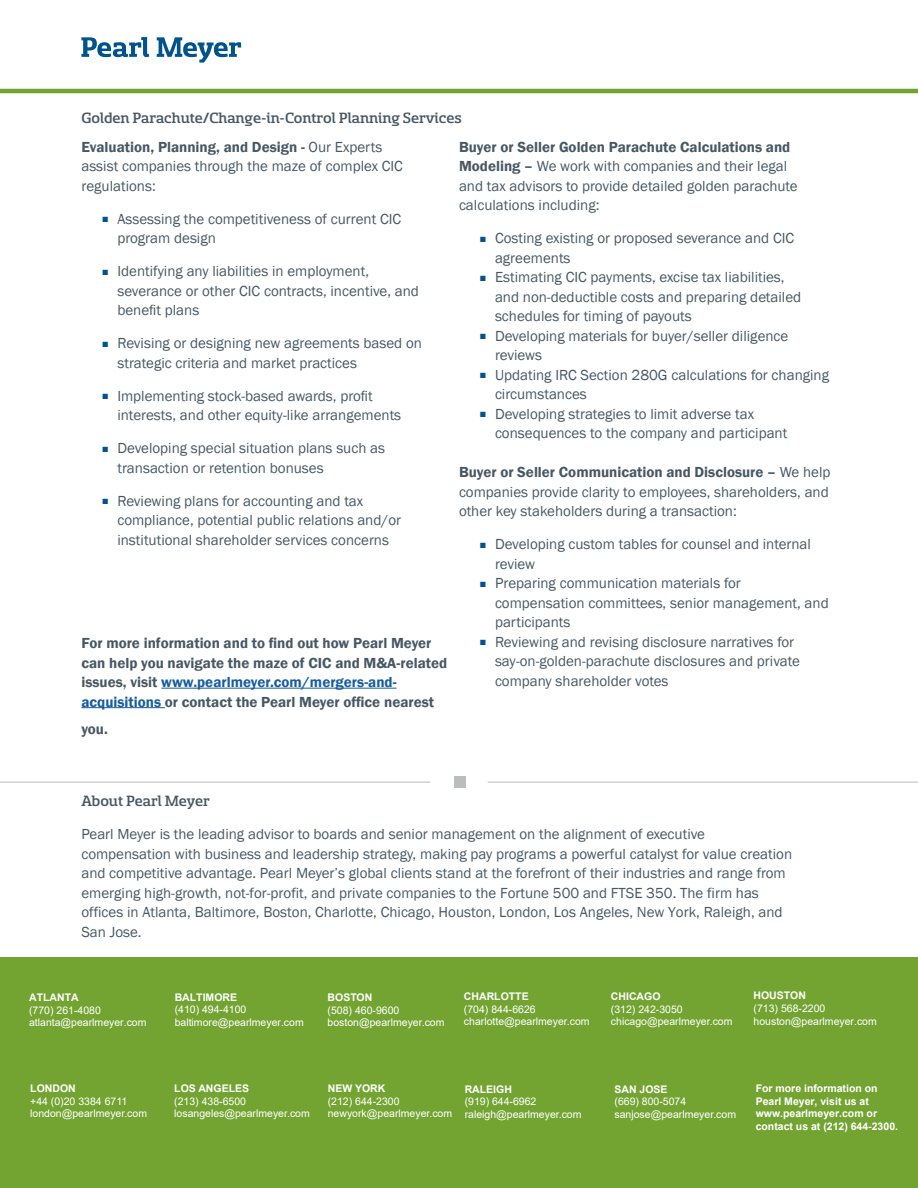
<style>
.page{position:relative;width:918px;height:1188px;background:#fff}
.page>*{position:absolute;margin:0;border:0;box-sizing:border-box;transform-origin:0 0}
.t1{font:500 16.5px "Sancoale Slab Norm";color:#475865}
.t2{font:15px/19.5px "Franklin Gothic";color:#475865}
.t3{font:600 15px/19.5px "Franklin Gothic";color:#475865}
.t4{font:10.5px/12.6px "Arial";color:#fff}
.t5{font:700 10.5px/12.6px "Arial";color:#fff}
.t6{font:700 10.5px "Arial";color:#fff}
.s1{font-weight:600}
.s2{color:#00548b}
.s3{color:#175d9e}
.s4{font-style:inherit}
</style>
<div class="page">
<div style="left:0;top:957px;width:918px;height:231px;background:#73a432"></div>
<hr style="left:0;top:89px;width:918px;height:4px;background:#73a432">
<hr style="left:0;top:782px;width:430px;height:1px;background:#babdbd">
<hr style="left:488px;top:782px;width:430px;height:1px;background:#babdbd">
<div style="left:454px;top:776px;width:12px;height:12px;background:#babdbd"></div>
<svg style="left:81px;top:37px;width:68px;height:20px"></svg>
<svg style="left:157px;top:37px;width:84px;height:26px"></svg>
<hr style="left:161px;top:688px;width:236px;height:1px;background:#175d9e">
<hr style="left:81px;top:707px;width:84px;height:1px;background:#175d9e">
<p class="t1" style="left:81px;top:110px;width:382px">Golden Parachute/Change-in-Control Planning Services</p>
<p class="t2" style="left:81px;top:138px;width:323px"><span class="s1">Evaluation, Planning, and Design -</span> Our Experts assist companies through the maze of complex CIC regulations:</p>
<p class="t2" style="left:117px;top:210px;width:285px;text-indent:-15px"><span class="s2">■</span> Assessing the competitiveness of current CIC program design</p>
<p class="t2" style="left:117px;top:262px;width:303px;text-indent:-15px"><span class="s2">■</span> Identifying any liabilities in employment, severance or other CIC contracts, incentive, and benefit plans</p>
<p class="t2" style="left:117px;top:334px;width:306px;text-indent:-15px"><span class="s2">■</span> Revising or designing new agreements based on strategic criteria and market practices</p>
<p class="t2" style="left:117px;top:387px;width:285px;text-indent:-15px"><span class="s2">■</span> Implementing stock-based awards, profit interests, and other equity-like arrangements</p>
<p class="t2" style="left:117px;top:439px;width:269px;text-indent:-15px"><span class="s2">■</span> Developing special situation plans such as transaction or retention bonuses</p>
<p class="t2" style="left:117px;top:492px;width:285px;text-indent:-15px"><span class="s2">■</span> Reviewing plans for accounting and tax compliance, potential public relations and/or institutional shareholder services concerns</p>
<p class="t3" style="left:81px;top:633px;width:367px">For more information and to find out how Pearl Meyer can help you navigate the maze of CIC and M&amp;A-related issues, visit <span class="s3">www.pearlmeyer.com/mergers-and&shy;acquisitions</span> or contact the Pearl Meyer office nearest</p>
<p class="t3" style="left:81px;top:719px;width:28px">you.</p>
<p class="t2" style="left:459px;top:138px;width:340px"><span class="s1">Buyer or Seller Golden Parachute Calculations and Modeling –</span> We work with companies and their legal and tax advisors to provide detailed golden parachute calculations including:</p>
<p class="t2" style="left:495px;top:229px;width:301px;text-indent:-15px"><span class="s2">■</span> Costing existing or proposed severance and CIC agreements</p>
<p class="t2" style="left:495px;top:268px;width:308px;text-indent:-15px"><span class="s2">■</span> Estimating CIC payments, excise tax liabilities, and non-deductible costs and preparing detailed schedules for timing of payouts</p>
<p class="t2" style="left:495px;top:327px;width:295px;text-indent:-15px"><span class="s2">■</span> Developing materials for buyer/seller diligence reviews</p>
<p class="t2" style="left:495px;top:366px;width:336px;text-indent:-15px"><span class="s2">■</span> Updating IRC Section 280G calculations for changing circumstances</p>
<p class="t2" style="left:495px;top:405px;width:294px;text-indent:-15px"><span class="s2">■</span> Developing strategies to limit adverse tax consequences to the company and participant</p>
<p class="t2" style="left:459px;top:463px;width:373px;text-align:justify"><span class="s1">Buyer or Seller Communication and Disclosure –</span> We help companies provide clarity to employees, shareholders, and other key stakeholders during a transaction:</p>
<p class="t2" style="left:495px;top:535px;width:318px;text-indent:-15px"><span class="s2">■</span> Developing custom tables for counsel and internal review</p>
<p class="t2" style="left:495px;top:574px;width:335px;text-indent:-15px"><span class="s2">■</span> Preparing communication materials for compensation committees, senior management, and participants</p>
<p class="t2" style="left:495px;top:633px;width:307px;text-indent:-15px"><span class="s2">■</span> Reviewing and revising disclosure narratives for say-on-golden-parachute disclosures and private company shareholder votes</p>
<p class="t1" style="left:81px;top:793px;width:130px">About Pearl Meyer</p>
<p class="t2" style="left:81px;top:825px;width:712px">Pearl Meyer is the leading advisor to boards and senior management on the alignment of executive compensation with business and leadership strategy, making pay programs a powerful catalyst for value creation and competitive advantage. Pearl Meyer’s global clients stand at the forefront of their industries and range from emerging high-growth, not-for-profit, and private companies to the Fortune 500 and FTSE 350. The firm has offices in Atlanta, <span class="s4">Baltimore,</span> Boston, Charlotte, Chicago, Houston, London, Los Angeles, New York, Raleigh, and San Jose.</p>
<p class="t6" style="left:29px;top:990px;width:51px">ATLANTA</p>
<p class="t4" style="left:29px;top:1004px;width:119px">(770) 261-4080 atlanta@pearlmeyer.com</p>
<p class="t6" style="left:30px;top:1081px;width:47px">LONDON</p>
<p class="t4" style="left:30px;top:1095px;width:118px">+44 (0)20 3384 6711 london@pearlmeyer.com</p>
<p class="t6" style="left:175px;top:990px;width:64px">BALTIMORE</p>
<p class="t4" style="left:175px;top:1003px;width:131px">(410) 494-4100 baltimore@pearlmeyer.com</p>
<p class="t6" style="left:328px;top:990px;width:46px">BOSTON</p>
<p class="t4" style="left:328px;top:1004px;width:118px">(508) 460-9600 boston@pearlmeyer.com</p>
<p class="t6" style="left:464px;top:989px;width:66px">CHARLOTTE</p>
<p class="t4" style="left:464px;top:1002px;width:127px">(704) 844-6626 charlotte@pearlmeyer.com</p>
<p class="t6" style="left:174px;top:1081px;width:76px">LOS ANGELES</p>
<p class="t4" style="left:174px;top:1095px;width:137px">(213) 438-6500 losangeles@pearlmeyer.com</p>
<p class="t6" style="left:328px;top:1081px;width:59px">NEW YORK</p>
<p class="t4" style="left:328px;top:1095px;width:126px">(212) 644-2300 newyork@pearlmeyer.com</p>
<p class="t6" style="left:465px;top:1082px;width:49px">RALEIGH</p>
<p class="t4" style="left:465px;top:1095px;width:118px">(919) 644-6962 raleigh@pearlmeyer.com</p>
<p class="t6" style="left:611px;top:989px;width:51px">CHICAGO</p>
<p class="t4" style="left:611px;top:1002px;width:123px">(312) 242-3050 chicago@pearlmeyer.com</p>
<p class="t6" style="left:754px;top:988px;width:54px">HOUSTON</p>
<p class="t4" style="left:754px;top:1002px;width:125px">(713) 568-2200 houston@pearlmeyer.com</p>
<p class="t6" style="left:615px;top:1082px;width:55px">SAN JOSE</p>
<p class="t4" style="left:615px;top:1095px;width:123px">(669) 800-5074 sanjose@pearlmeyer.com</p>
<p class="t5" style="left:756px;top:1082px;width:144px">For more information on<br>Pearl Meyer, visit us at www.pearlmeyer.com or contact us at (212) 644-2300.</p>
</div>
